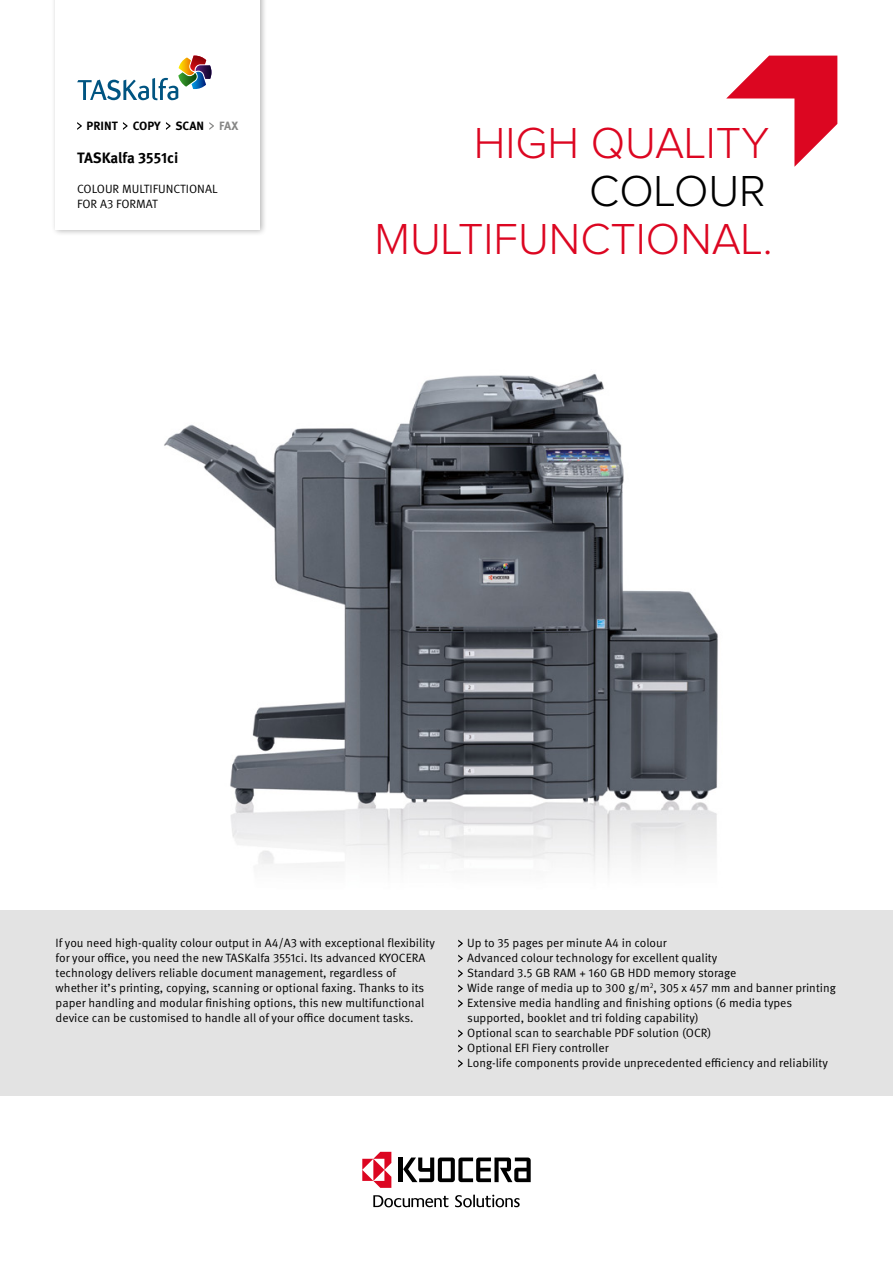
<style>
.page{position:relative;width:893px;height:1263px;background:#fff}
.page>*{position:absolute;margin:0;border:0;box-sizing:border-box;transform-origin:0 0}
.t1{font:300 45px "Proxima Nova";color:#dc0621}
.t2{font:300 45px "Proxima Nova";color:#000}
.t3{font:700 15px "Meta Pro";letter-spacing:-.01em;color:#000}
.t4{font:12px/15px "Meta Pro Norm";color:#000}
.t5{font:700 12px "Meta Pro";color:#000}
.s1{color:#878786}
</style>
<div class="page">
<img style="left:164px;top:374px;width:554px;height:834px">
<hr style="left:399px;top:1157px;width:4px;height:25px;background:#000">
<svg style="left:403px;top:1157px;width:128px;height:25px"></svg>
<svg style="left:455px;top:1195px;width:65px;height:12px"></svg>
<svg style="left:373px;top:1195px;width:75px;height:12px"></svg>
<svg style="left:362px;top:1152px;width:29px;height:36px"></svg>
<div style="left:51px;top:0;width:216px;height:236px;background:#000;opacity:.3"></div>
<div style="left:56px;top:0;width:204px;height:230px;background:#fff"></div>
<svg style="left:77px;top:56px;width:134px;height:44px"></svg>
<div style="left:0;top:910px;width:893px;height:186px;background:#e3e3e3"></div>
<svg style="left:726px;top:56px;width:111px;height:111px"></svg>
<svg style="left:77px;top:122px;width:5px;height:8px"></svg>
<svg style="left:123px;top:122px;width:5px;height:8px"></svg>
<svg style="left:166px;top:122px;width:5px;height:8px"></svg>
<svg style="left:209px;top:122px;width:5px;height:8px"></svg>
<svg style="left:458px;top:939px;width:5px;height:8px"></svg>
<svg style="left:458px;top:954px;width:5px;height:8px"></svg>
<svg style="left:458px;top:969px;width:5px;height:8px"></svg>
<svg style="left:458px;top:984px;width:5px;height:8px"></svg>
<svg style="left:458px;top:999px;width:5px;height:8px"></svg>
<svg style="left:458px;top:1029px;width:5px;height:8px"></svg>
<svg style="left:458px;top:1044px;width:5px;height:8px"></svg>
<svg style="left:458px;top:1059px;width:5px;height:8px"></svg>
<p class="t5" style="left:87px;top:116px;width:153px">PRINT COPY SCAN <span class="s1">FAX</span></p>
<p class="t3" style="left:77px;top:146px;width:103px">TASKalfa 3551ci</p>
<p class="t4" style="left:77px;top:181px;width:142px">COLOUR MULTIFUNCTIONAL<br>FOR A3 FORMAT</p>
<h1 class="t1" style="left:474px;top:122px;width:297px">HIGH QUALITY</h1>
<h1 class="t2" style="left:589px;top:170px;width:178px">COLOUR</h1>
<h1 class="t1" style="left:374px;top:218px;width:400px">MULTIFUNCTIONAL.</h1>
<p class="t4" style="left:56px;top:935px;width:381px">If you need high-quality colour output in A4/A3 with exceptional flexibility for your office, you need the new TASKalfa 3551ci. Its advanced KYOCERA technology delivers reliable document management, regardless of whether it’s printing, copying, scanning or optional faxing. Thanks to its paper handling and modular finishing options, this new multifunctional device can be customised to handle all of your office document tasks.</p>
<p class="t4" style="left:467px;top:935px;width:370px">Up to 35 pages per minute A4 in colour<br>Advanced colour technology for excellent quality<br>Standard 3.5 GB RAM + 160 GB HDD memory storage<br>Wide range of media up to 300 g/m<sup>2</sup>, 305 x 457 mm and banner printing Extensive media handling and finishing options (6 media types supported, booklet and tri folding capability)<br>Optional scan to searchable PDF solution (OCR)<br>Optional EFI Fiery controller<br>Long-life components provide unprecedented efficiency and reliability</p>
</div>
